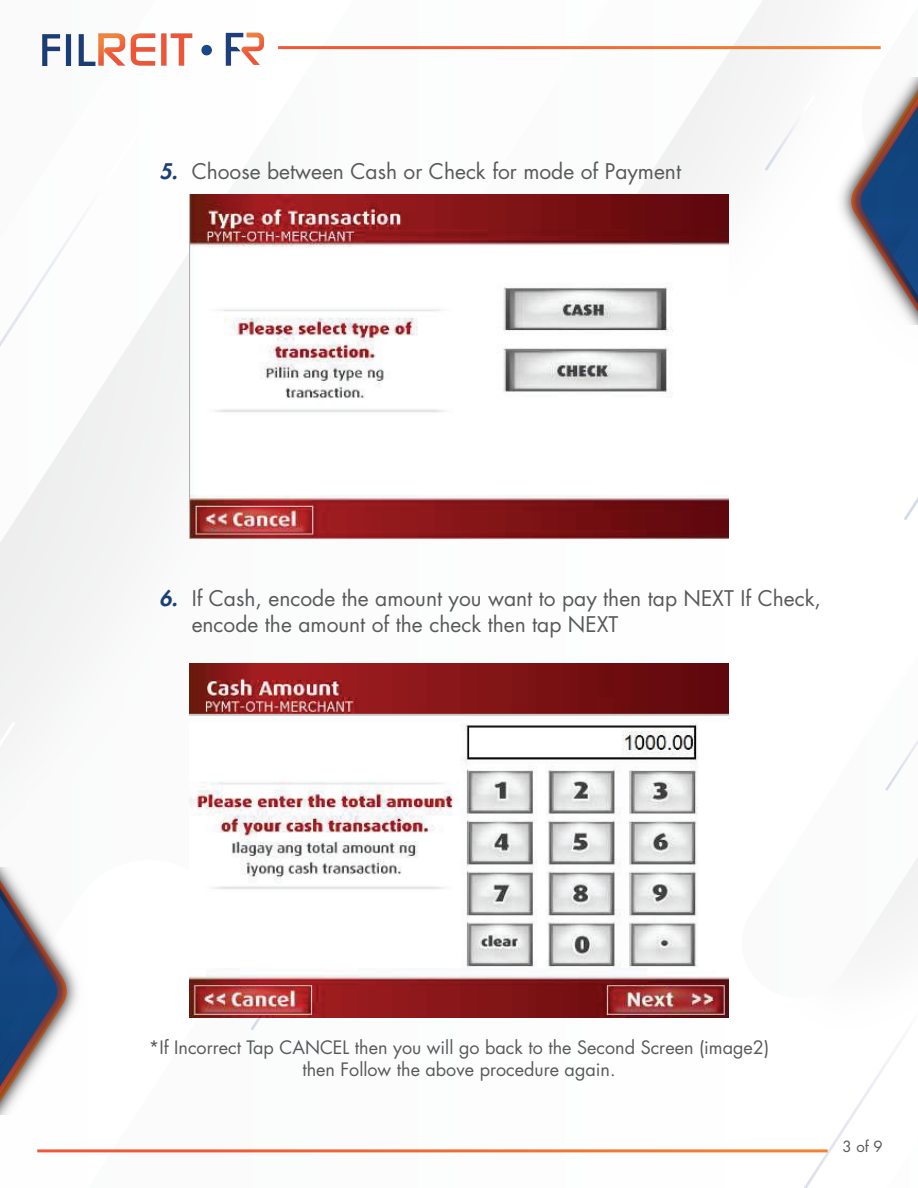
<style>
.page{position:relative;width:918px;height:1188px;background:#fff}
.page>*{position:absolute;margin:0;border:0;box-sizing:border-box;transform-origin:0 0}
.t1{font:21px/25.2px "Futura Std";color:#58595b}
.t2{font:italic 800 21px "Futura Std";color:#1c4076}
.t3{font:18px/21.6px "Futura Std";color:#58595b;text-align:center}
.t4{font:15px "Futura Std";color:#58595b}
.s1{font-weight:800;font-style:italic;color:#1c4076}
</style>
<div class="page">
<svg style="left:42px;top:32px;width:311px;height:507px"></svg>
<svg style="left:403px;top:1px;width:360px;height:194px"></svg>
<svg style="left:804px;top:1046px;width:93px;height:142px"></svg>
<svg style="left:0;top:120px;width:147px;height:636px"></svg>
<svg style="left:251px;top:1018px;width:10px;height:12px"></svg>
<svg style="left:765px;top:119px;width:33px;height:52px"></svg>
<svg style="left:864px;top:740px;width:54px;height:201px"></svg>
<hr style="left:278px;top:46px;width:603px;height:3px;background:#fff">
<img style="left:840px;top:180px;width:7px;height:42px">
<svg style="left:847px;top:46px;width:71px;height:279px"></svg>
<img style="left:68px;top:964px;width:10px;height:54px">
<svg style="left:0;top:868px;width:68px;height:247px"></svg>
<hr style="left:37px;top:1149px;width:791px;height:3px;background:#fff">
<img style="left:43px;top:33px;width:220px;height:33px">
<img style="left:189px;top:195px;width:540px;height:343px">
<img style="left:189px;top:664px;width:540px;height:354px">
<p class="t1" style="left:160px;top:159px;width:523px"><span class="s1">5.</span> Choose between Cash or Check for mode of Payment</p>
<p class="t2" style="left:160px;top:585px;width:20px">6.</p>
<p class="t1" style="left:192px;top:586px;width:631px">If Cash, encode the amount you want to pay then tap NEXT If Check, encode the amount of the check then tap NEXT</p>
<p class="t3" style="left:149px;top:1037px;width:622px">*If Incorrect Tap CANCEL then you will go back to the Second Screen (image2) then Follow the above procedure again.</p>
<p class="t4" style="left:843px;top:1137px;width:42px">3 of 9</p>
</div>
